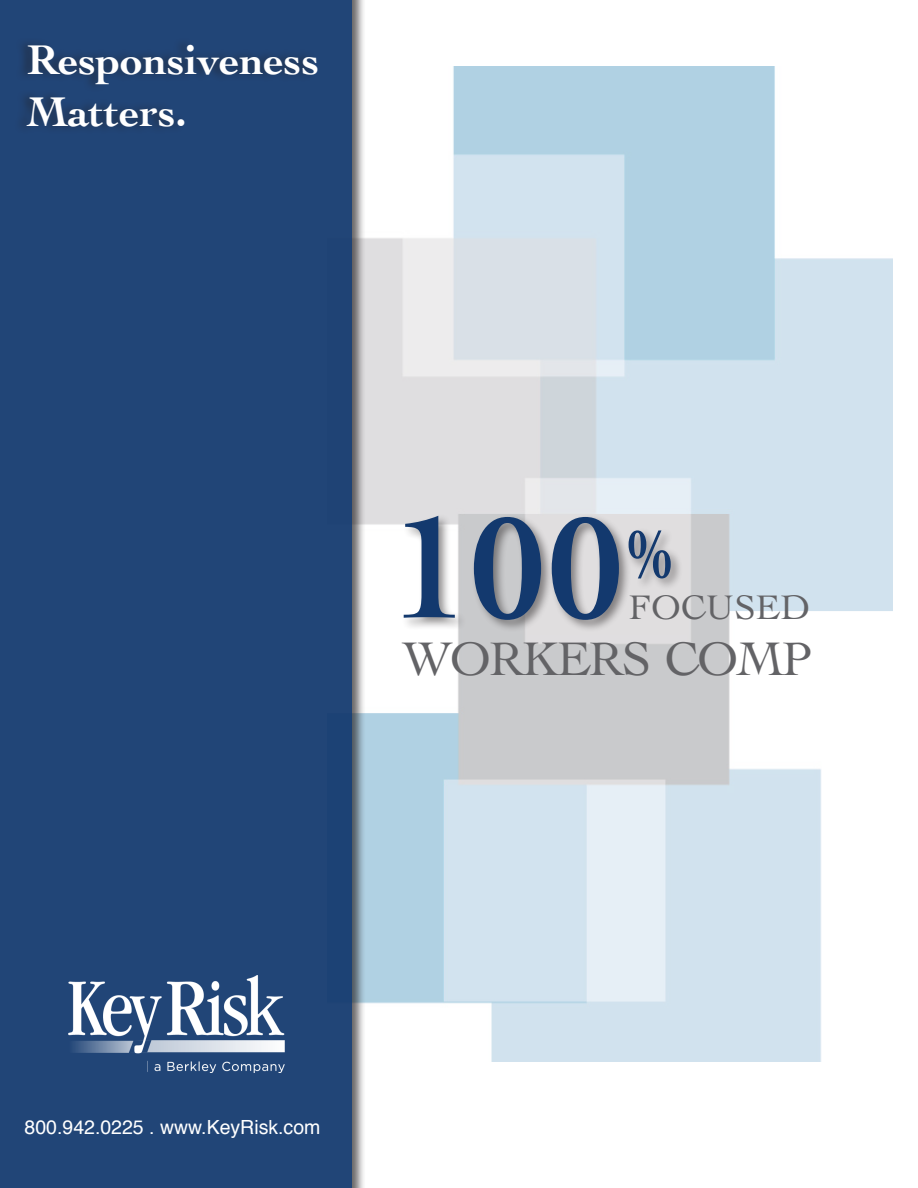
<style>
.page{position:relative;width:918px;height:1188px;background:#fff}
.page>*{position:absolute;margin:0;border:0;box-sizing:border-box;transform-origin:0 0}
.t1{font:700 150px "Cochin";color:#13396e}
.t2{font:700 69.9px "Cochin";color:#13396e;scale:.78 1}
.t3{font:49.35px "Cochin";letter-spacing:-.045em;color:#636366}
.t4{font:700 43.5px/52.2px "Cochin";color:#fff}
.t5{font:35.7px "Cochin";color:#636366}
.t6{font:19.5px "Helvetica";color:#fff}
</style>
<div class="page">
<img style="left:367px;top:67px;width:525px;height:994px">
<div style="left:401px;top:513px;width:282px;height:120px;background:#231f20;opacity:.5"></div>
<div style="left:0;top:0;width:367px;height:1188px;background:#231f20;opacity:.74"></div>
<div style="left:0;top:0;width:351px;height:1188px;background:#214577"></div>
<img style="left:68px;top:976px;width:216px;height:97px">
<div style="left:13px;top:37px;width:305px;height:97px;background:#231f20;opacity:.5"></div>
<p class="t4" style="left:27px;top:33px;width:294px">Responsiveness<br>Matters.</p>
<p class="t1" style="left:393px;top:480px;width:235px">100</p>
<p class="t2" style="left:627px;top:513px;width:64px">%</p>
<p class="t5" style="left:629px;top:587px;width:183px">FOCUSED</p>
<h3 class="t3" style="left:402px;top:631px;width:412px">WORKERS COMP</h3>
<p class="t6" style="left:25px;top:1112px;width:297px">800.942.0225 . www.KeyRisk.com</p>
</div>
